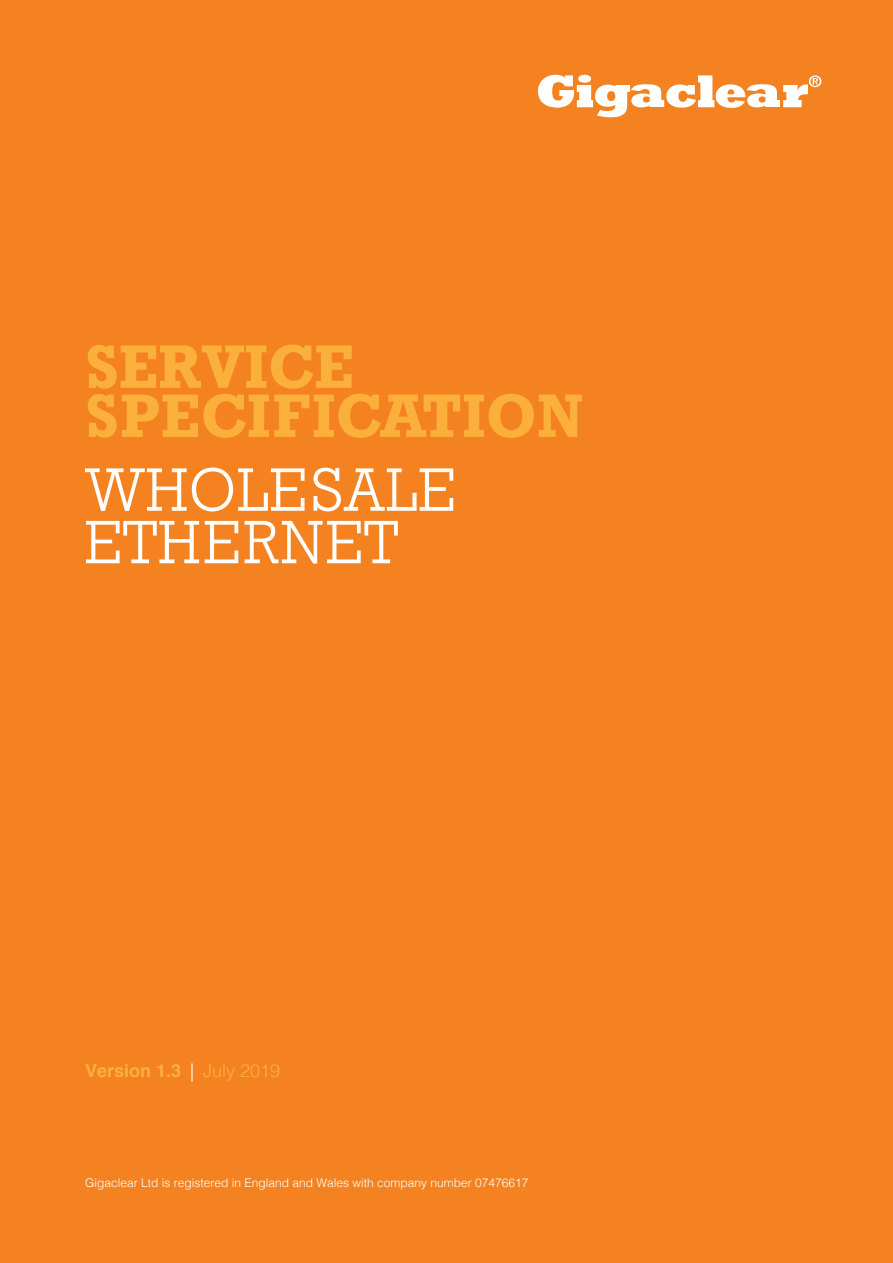
<style>
.page{position:relative;width:893px;height:1263px;background:#f58220}
.page>*{position:absolute;margin:0;border:0;box-sizing:border-box;transform-origin:0 0}
.t1{font:700 60px/49.2px "Rockwell BQ";letter-spacing:.01em;color:#fbb03b}
.t2{font:300 60px/52.5px "Rockwell BQ";letter-spacing:.02em;color:#fff}
.t3{font:700 18px "Helvetica";color:#fbb03b}
.t4{font:300 12px "Helvetica";color:#fff}
.s1{font-weight:300;color:#fff}
.s2{font-weight:300}
</style>
<div class="page">
<svg style="left:538px;top:75px;width:283px;height:42px"></svg>
<p class="t1" style="left:85px;top:343px;width:499px">SERVICE<br>SPECIFICATION</p>
<p class="t2" style="left:85px;top:465px;width:373px">WHOLESALE<br>ETHERNET</p>
<p class="t3" style="left:85px;top:1059px;width:197px">Version 1.3 <span class="s1">|</span> <span class="s2">July 2019</span></p>
<p class="t4" style="left:85px;top:1173px;width:445px">Gigaclear Ltd is registered in England and Wales with company number 07476617</p>
</div>
